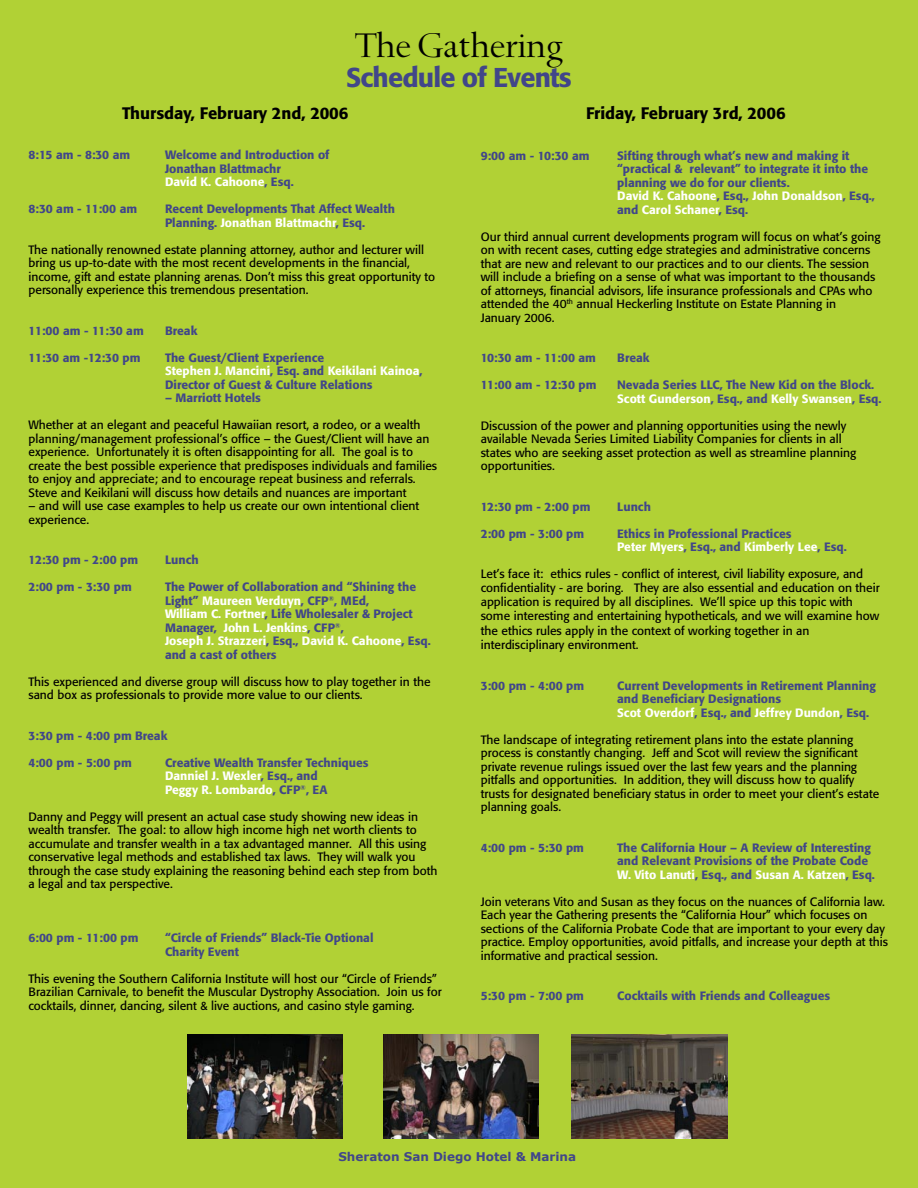
<style>
.page{position:relative;width:918px;height:1188px;background:#b1d135}
.page>*{position:absolute;margin:0;border:0;box-sizing:border-box;transform-origin:0 0}
.t1{font:40.2px "Spectrum";letter-spacing:-.025em;color:#000}
.t2{font:500 27px "Formata";letter-spacing:-.03em;color:#414689}
.t3{font:500 16.5px "Formata";color:#000}
.t4{font:12px/13.5px "Formata";color:#000}
.t5{font:500 12px/13.5px "Formata";color:#414689}
.t6{font:500 12px/13.5px "Formata";color:#fff}
.t7{font:700 12px "Verdana";color:#414689}
.t8{font:500 12px "Formata";letter-spacing:-.02em;color:#414689}
.s1{color:#414689}
.s2{color:#fff}
</style>
<div class="page">
<img style="left:572px;top:1034px;width:155px;height:104px">
<img style="left:383px;top:1034px;width:156px;height:104px">
<img style="left:187px;top:1034px;width:156px;height:104px">
<p class="t1" style="left:354px;top:24px;width:211px">The Gathering</p>
<p class="t2" style="left:346px;top:60px;width:227px">Schedule of Events</p>
<p class="t3" style="left:122px;top:103px;width:228px">Thursday, February 2nd, 2006</p>
<p class="t5" style="left:28px;top:148px;width:103px">8:15 am - 8:30 am</p>
<p class="t5" style="left:165px;top:148px;width:166px">Welcome and Introduction of<br>Jonathan Blattmachr</p>
<p class="t6" style="left:165px;top:175px;width:130px">David K. Cahoone<span class="s1">, Esq.</span></p>
<p class="t5" style="left:28px;top:202px;width:110px">8:30 am - 11:00 am</p>
<p class="t5" style="left:165px;top:202px;width:231px">Recent Developments That Affect Wealth<br>Planning. <span class="s2">Jonathan Blattmachr</span>, Esq.</p>
<p class="t4" style="left:28px;top:243px;width:408px">The nationally renowned estate planning attorney, author and lecturer will bring us up-to-date with the most recent developments in the financial, income, gift and estate planning arenas. Don’t miss this great opportunity to personally experience this tremendous presentation.</p>
<p class="t5" style="left:28px;top:324px;width:117px">11:00 am - 11:30 am</p>
<p class="t5" style="left:165px;top:324px;width:34px">Break</p>
<p class="t8" style="left:28px;top:350px;width:114px">11:30 am -12:30 pm</p>
<p class="t5" style="left:165px;top:351px;width:161px">The Guest/Client Experience</p>
<p class="t5" style="left:165px;top:364px;width:259px"><span class="s2">Stephen J. Mancini</span>, Esq. and <span class="s2">Keikilani Kainoa</span>,<br>Director of Guest &amp; Culture Relations</p>
<p class="t5" style="left:165px;top:391px;width:97px">– Marriott Hotels</p>
<p class="t4" style="left:28px;top:418px;width:410px">Whether at an elegant and peaceful Hawaiian resort, a rodeo, or a wealth planning/management professional’s office – the Guest/Client will have an experience. Unfortunately it is often disappointing for all. The goal is to create the best possible experience that predisposes individuals and families to enjoy and appreciate; and to encourage repeat business and referrals.<br>Steve and Keikilani will discuss how details and nuances are important</p>
<p class="t4" style="left:28px;top:499px;width:392px">– and will use case examples to help us create our own intentional client experience.</p>
<p class="t5" style="left:28px;top:553px;width:111px">12:30 pm - 2:00 pm</p>
<p class="t5" style="left:165px;top:553px;width:35px">Lunch</p>
<p class="t5" style="left:28px;top:580px;width:105px">2:00 pm - 3:30 pm</p>
<p class="t5" style="left:165px;top:580px;width:267px">The Power of Collaboration and “Shining the Light” <span class="s2">Maureen Verduyn</span>, CFP<sup>®</sup>, MEd,<br><span class="s2">William C. Fortner</span>, Life Wholesaler &amp; Project Manager, <span class="s2">John L. Jenkins</span>, CFP<sup>®</sup>,<br><span class="s2">Joseph J. Strazzeri</span>, Esq., <span class="s2">David K. Cahoone</span>, Esq. and a cast of others</p>
<p class="t4" style="left:28px;top:675px;width:404px">This experienced and diverse group will discuss how to play together in the sand box as professionals to provide more value to our clients.</p>
<p class="t5" style="left:28px;top:729px;width:140px">3:30 pm - 4:00 pm Break</p>
<p class="t5" style="left:28px;top:756px;width:105px">4:00 pm - 5:00 pm</p>
<p class="t5" style="left:165px;top:756px;width:205px">Creative Wealth Transfer Techniques</p>
<p class="t6" style="left:165px;top:769px;width:154px">Danniel J. Wexler<span class="s1">, Esq., and</span></p>
<p class="t6" style="left:165px;top:783px;width:164px">Peggy R. Lombardo<span class="s1">, CFP</span><sup>®</sup><span class="s1">, EA</span></p>
<p class="t4" style="left:28px;top:810px;width:410px">Danny and Peggy will present an actual case study showing new ideas in wealth transfer. The goal: to allow high income high net worth clients to accumulate and transfer wealth in a tax advantaged manner. All this using conservative legal methods and established tax laws. They will walk you through the case study explaining the reasoning behind each step from both a legal and tax perspective.</p>
<p class="t3" style="left:586px;top:103px;width:201px">Friday, February 3rd, 2006</p>
<p class="t5" style="left:481px;top:148px;width:110px">9:00 am - 10:30 am</p>
<p class="t5" style="left:617px;top:148px;width:252px">Sifting through what’s new and making it “practical &amp; relevant” to integrate it into the planning we do for our clients.</p>
<p class="t6" style="left:617px;top:189px;width:259px">David K. Cahoone<span class="s1">, Esq.,</span> John Donaldson<span class="s1">, Esq., and</span> Carol Schaner<span class="s1">, Esq.</span></p>
<p class="t4" style="left:481px;top:230px;width:401px">Our third annual current developments program will focus on what’s going on with recent cases, cutting edge strategies and administrative concerns that are new and relevant to our practices and to our clients. The session will include a briefing on a sense of what was important to the thousands of attorneys, financial advisors, life insurance professionals and CPAs who attended the 40<sup>th</sup> annual Heckerling Institute on Estate Planning in<br>January 2006.</p>
<p class="t5" style="left:481px;top:351px;width:117px">10:30 am - 11:00 am</p>
<p class="t5" style="left:617px;top:351px;width:34px">Break</p>
<p class="t5" style="left:481px;top:378px;width:117px">11:00 am - 12:30 pm</p>
<p class="t5" style="left:617px;top:378px;width:258px">Nevada Series LLC, The New Kid on the Block.</p>
<p class="t6" style="left:617px;top:391px;width:266px">Scott Gunderson<span class="s1">, Esq., and</span> Kelly Swansen<span class="s1">, Esq.</span></p>
<p class="t4" style="left:481px;top:419px;width:377px">Discussion of the power and planning opportunities using the newly available Nevada Series Limited Liability Companies for clients in all states who are seeking asset protection as well as streamline planning opportunities.</p>
<p class="t5" style="left:481px;top:499px;width:111px">12:30 pm - 2:00 pm</p>
<p class="t5" style="left:617px;top:499px;width:35px">Lunch</p>
<p class="t5" style="left:481px;top:526px;width:105px">2:00 pm - 3:00 pm</p>
<p class="t5" style="left:617px;top:526px;width:176px">Ethics in Professional Practices</p>
<p class="t6" style="left:617px;top:540px;width:231px">Peter Myers<span class="s1">, Esq., and</span> Kimberly Lee<span class="s1">, Esq.</span></p>
<p class="t4" style="left:481px;top:567px;width:401px;line-height:14.2px">Let’s face it: ethics rules - conflict of interest, civil liability exposure, and confidentiality - are boring. They are also essential and education on their application is required by all disciplines. We’ll spice up this topic with some interesting and entertaining hypotheticals, and we will examine how the ethics rules apply in the context of working together in an interdisciplinary environment.</p>
<p class="t5" style="left:481px;top:679px;width:105px">3:00 pm - 4:00 pm</p>
<p class="t5" style="left:617px;top:679px;width:260px">Current Developments in Retirement Planning and Beneficiary Designations</p>
<p class="t6" style="left:617px;top:706px;width:253px">Scot Overdorf<span class="s1">, Esq., and</span> Jeffrey Dundon<span class="s1">, Esq.</span></p>
<p class="t4" style="left:481px;top:733px;width:400px">The landscape of integrating retirement plans into the estate planning process is constantly changing. Jeff and Scot will review the significant private revenue rulings issued over the last few years and the planning pitfalls and opportunities. In addition, they will discuss how to qualify trusts for designated beneficiary status in order to meet your client’s estate planning goals.</p>
<p class="t5" style="left:481px;top:841px;width:105px">4:00 pm - 5:30 pm</p>
<p class="t5" style="left:617px;top:841px;width:255px">The California Hour – A Review of Interesting and Relevant Provisions of the Probate Code</p>
<p class="t6" style="left:617px;top:868px;width:259px">W. Vito Lanuti<span class="s1">, Esq., and</span> Susan A. Katzen<span class="s1">, Esq.</span></p>
<p class="t4" style="left:481px;top:895px;width:409px">Join veterans Vito and Susan as they focus on the nuances of California law.<br>Each year the Gathering presents the “California Hour” which focuses on sections of the California Probate Code that are important to your every day practice. Employ opportunities, avoid pitfalls, and increase your depth at this informative and practical session.</p>
<p class="t5" style="left:481px;top:989px;width:105px">5:30 pm - 7:00 pm</p>
<p class="t5" style="left:617px;top:989px;width:214px">Cocktails with Friends and Colleagues</p>
<p class="t5" style="left:28px;top:931px;width:112px">6:00 pm - 11:00 pm</p>
<p class="t5" style="left:165px;top:931px;width:210px">“Circle of Friends” Black-Tie Optional</p>
<p class="t5" style="left:165px;top:945px;width:75px">Charity Event</p>
<p class="t4" style="left:28px;top:972px;width:415px">This evening the Southern California Institute will host our “Circle of Friends”<br>Brazilian Carnivale, to benefit the Muscular Dystrophy Association. Join us for cocktails, dinner, dancing, silent &amp; live auctions, and casino style gaming.</p>
<p class="t7" style="left:338px;top:1149px;width:239px">Sheraton San Diego Hotel &amp; Marina</p>
</div>
